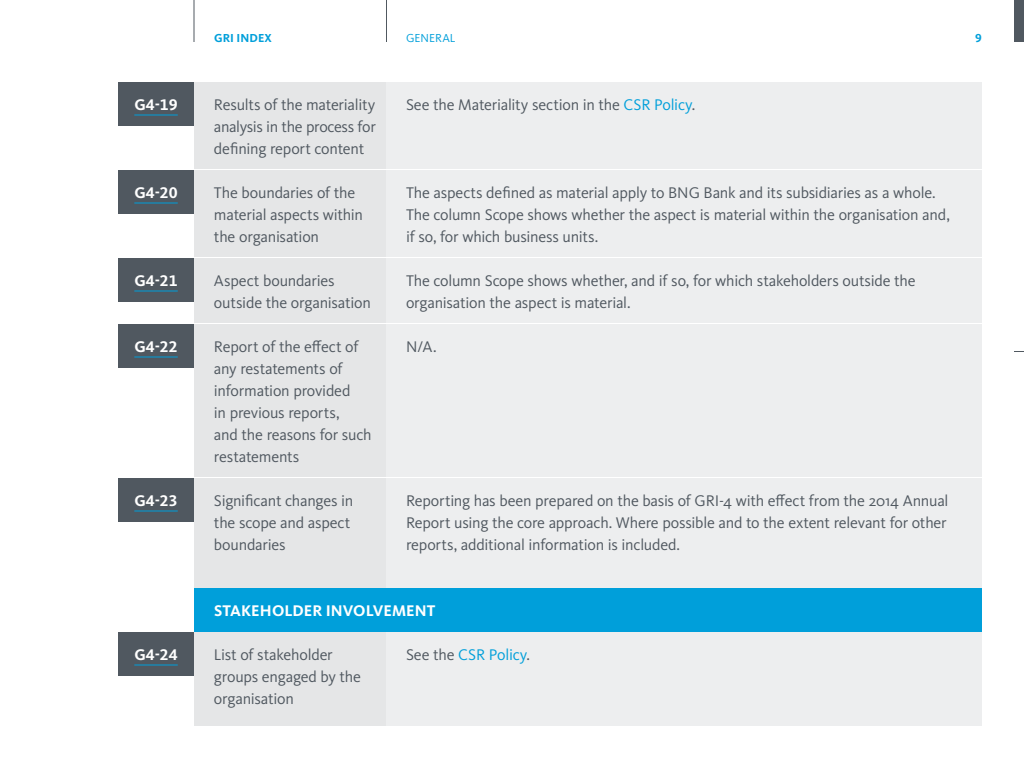
<style>
.page{position:relative;width:1024px;height:768px;background:#fff}
.page>*{position:absolute;margin:0;border:0;box-sizing:border-box;transform-origin:0 0}
.t1{font:16px/22px "Kievit OT";letter-spacing:-.015em;color:#505860}
.t2{font:700 16px "Kievit OT";letter-spacing:.005em;color:#fff}
.t3{font:16px "Kievit OT";letter-spacing:-.01em;color:#009fda}
.t4{font:700 12px "Kievit OT";letter-spacing:.01em;color:#009fda}
.t5{font:12px "Kievit OT";letter-spacing:.005em;color:#009fda}
.s1{color:#009fda}
.s2{color:#505860}
</style>
<div class="page">
<div style="left:1014px;top:0;width:10px;height:42px;background:#505860"></div>
<hr style="left:194px;top:0;width:1px;height:42px;background:#505860">
<hr style="left:386px;top:0;width:1px;height:42px;background:#505860">
<div style="left:386px;top:82px;width:596px;height:644px;background:#edeeef"></div>
<div style="left:194px;top:82px;width:192px;height:644px;background:#e5e6e7"></div>
<div style="left:118px;top:82px;width:76px;height:44px;background:#505860"></div>
<hr style="left:134px;top:114px;width:44px;height:2px;background:#009fda">
<div style="left:118px;top:170px;width:76px;height:44px;background:#505860"></div>
<hr style="left:134px;top:202px;width:44px;height:2px;background:#009fda">
<div style="left:118px;top:258px;width:76px;height:44px;background:#505860"></div>
<hr style="left:134px;top:290px;width:44px;height:2px;background:#009fda">
<div style="left:118px;top:324px;width:76px;height:44px;background:#505860"></div>
<hr style="left:134px;top:356px;width:44px;height:2px;background:#009fda">
<div style="left:118px;top:478px;width:76px;height:44px;background:#505860"></div>
<hr style="left:134px;top:510px;width:44px;height:2px;background:#009fda">
<div style="left:118px;top:632px;width:76px;height:44px;background:#505860"></div>
<hr style="left:134px;top:664px;width:44px;height:2px;background:#009fda">
<hr style="left:194px;top:169px;width:788px;height:1px;background:#fff">
<hr style="left:194px;top:257px;width:788px;height:1px;background:#fff">
<hr style="left:194px;top:323px;width:788px;height:1px;background:#fff">
<hr style="left:194px;top:477px;width:788px;height:1px;background:#fff">
<div style="left:194px;top:588px;width:788px;height:44px;background:#009fda"></div>
<p class="t2" style="left:134px;top:95px;width:45px">G4-19</p>
<p class="t2" style="left:134px;top:183px;width:45px">G4-20</p>
<p class="t2" style="left:134px;top:271px;width:45px">G4-21</p>
<p class="t2" style="left:134px;top:337px;width:45px">G4-22</p>
<p class="t2" style="left:134px;top:491px;width:45px">G4-23</p>
<p class="t2" style="left:134px;top:645px;width:45px">G4-24</p>
<p class="t4" style="left:214px;top:31px;width:59px">GRI INDEX</p>
<p class="t4" style="left:975px;top:31px;width:8px">9</p>
<p class="t5" style="left:406px;top:31px;width:51px">GENERAL</p>
<p class="t1" style="left:214px;top:94px;width:163px;text-align:justify">Results of the materiality analysis in the process for defining report content</p>
<p class="t1" style="left:214px;top:182px;width:151px">The boundaries of the material aspects within the organisation</p>
<p class="t1" style="left:214px;top:270px;width:158px">Aspect boundaries outside the organisation</p>
<p class="t1" style="left:214px;top:336px;width:159px">Report of the effect of any restatements of information provided<br>in previous reports,<br>and the reasons for such restatements</p>
<p class="t1" style="left:214px;top:490px;width:141px">Significant changes in the scope and aspect boundaries</p>
<p class="t1" style="left:406px;top:94px;width:291px">See the Materiality section in the <span class="s1">CSR Policy</span>.</p>
<p class="t1" style="left:406px;top:182px;width:545px">The aspects defined as material apply to BNG Bank and its subsidiaries as a whole.<br>The column Scope shows whether the aspect is material within the organisation and, if so, for which business units.</p>
<p class="t1" style="left:406px;top:270px;width:511px">The column Scope shows whether, and if so, for which stakeholders outside the organisation the aspect is material.</p>
<p class="t1" style="left:406px;top:336px;width:32px">N/A.</p>
<p class="t1" style="left:406px;top:490px;width:544px;text-align:justify">Reporting has been prepared on the basis of GRI-4 with effect from the 2014 Annual Report using the core approach. Where possible and to the extent relevant for other reports, additional information is included.</p>
<p class="t2" style="left:214px;top:601px;width:223px">STAKEHOLDER INVOLVEMENT</p>
<p class="t1" style="left:214px;top:644px;width:149px">List of stakeholder groups engaged by the organisation</p>
<p class="t3" style="left:406px;top:646px;width:126px"><span class="s2">See the</span> CSR Policy<span class="s2">.</span></p>
</div>
